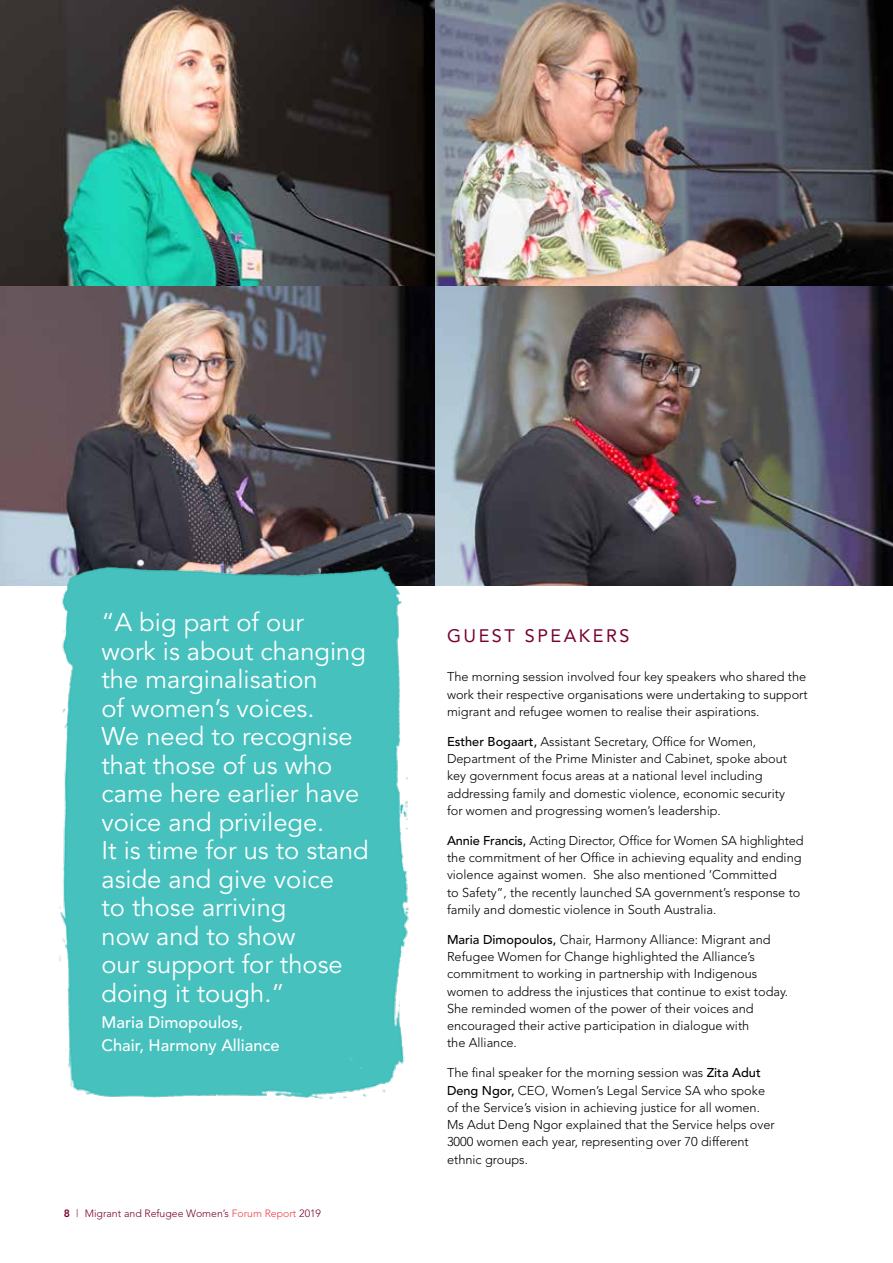
<style>
.page{position:relative;width:893px;height:1263px;background:#fff}
.page>*{position:absolute;margin:0;border:0;box-sizing:border-box;transform-origin:0 0}
.t1{font:25.5px/28.5px "Avenir";color:#fff}
.t2{font:18px "Avenir";letter-spacing:.14em;color:#780032}
.t3{font:500 16.5px/22.5px "Avenir";color:#fff}
.t4{font:300 12.75px/17.2px "Avenir";color:#000}
.t5{font:300 10.5px "Avenir";color:#780032}
.s1{font-weight:800}
.s2{color:#ef3e42}
.s3{font-weight:500}
</style>
<div class="page">
<img style="left:0;top:0;width:436px;height:286px">
<img style="left:436px;top:0;width:457px;height:286px">
<img style="left:0;top:286px;width:436px;height:299px">
<img style="left:436px;top:286px;width:457px;height:299px">
<img style="left:54px;top:561px;width:361px;height:538px">
<p class="t1" style="left:101px;top:609px;width:269px">“A big part of our<br>work is about changing the marginalisation<br>of women’s voices.<br>We need to recognise that those of us who came here earlier have voice and privilege.<br>It is time for us to stand aside and give voice<br>to those arriving<br>now and to show<br>our support for those doing it tough.”</p>
<p class="t3" style="left:101px;top:1012px;width:180px">Maria Dimopoulos,<br>Chair, Harmony Alliance</p>
<p class="t5" style="left:64px;top:1207px;width:259px"><span class="s1">8</span> | Migrant and Refugee Women’s <span class="s2">Forum Report</span> 2019</p>
<h2 class="t2" style="left:447px;top:625px;width:184px">GUEST SPEAKERS</h2>
<p class="t4" style="left:447px;top:668px;width:362px;text-align:justify">The morning session involved four key speakers who shared the work their respective organisations were undertaking to support migrant and refugee women to realise their aspirations.</p>
<p class="t4" style="left:447px;top:733px;width:342px"><span class="s3">Esther Bogaart,</span> Assistant Secretary, Office for Women, Department of the Prime Minister and Cabinet, spoke about key government focus areas at a national level including addressing family and domestic violence, economic security for women and progressing women’s leadership.</p>
<p class="t4" style="left:447px;top:832px;width:358px"><span class="s3">Annie Francis,</span> Acting Director, Office for Women SA highlighted the commitment of her Office in achieving equality and ending violence against women. She also mentioned ‘Committed<br>to Safety”, the recently launched SA government’s response to family and domestic violence in South Australia.</p>
<p class="t4" style="left:447px;top:931px;width:343px"><span class="s3">Maria Dimopoulos,</span> Chair, Harmony Alliance: Migrant and Refugee Women for Change highlighted the Alliance’s commitment to working in partnership with Indigenous women to address the injustices that continue to exist today.<br>She reminded women of the power of their voices and encouraged their active participation in dialogue with<br>the Alliance.</p>
<p class="t4" style="left:447px;top:1064px;width:329px">The final speaker for the morning session was <span class="s3">Zita Adut Deng Ngor,</span> CEO, Women’s Legal Service SA who spoke of the Service’s vision in achieving justice for all women.<br>Ms Adut Deng Ngor explained that the Service helps over 3000 women each year, representing over 70 different ethnic groups.</p>
</div>
